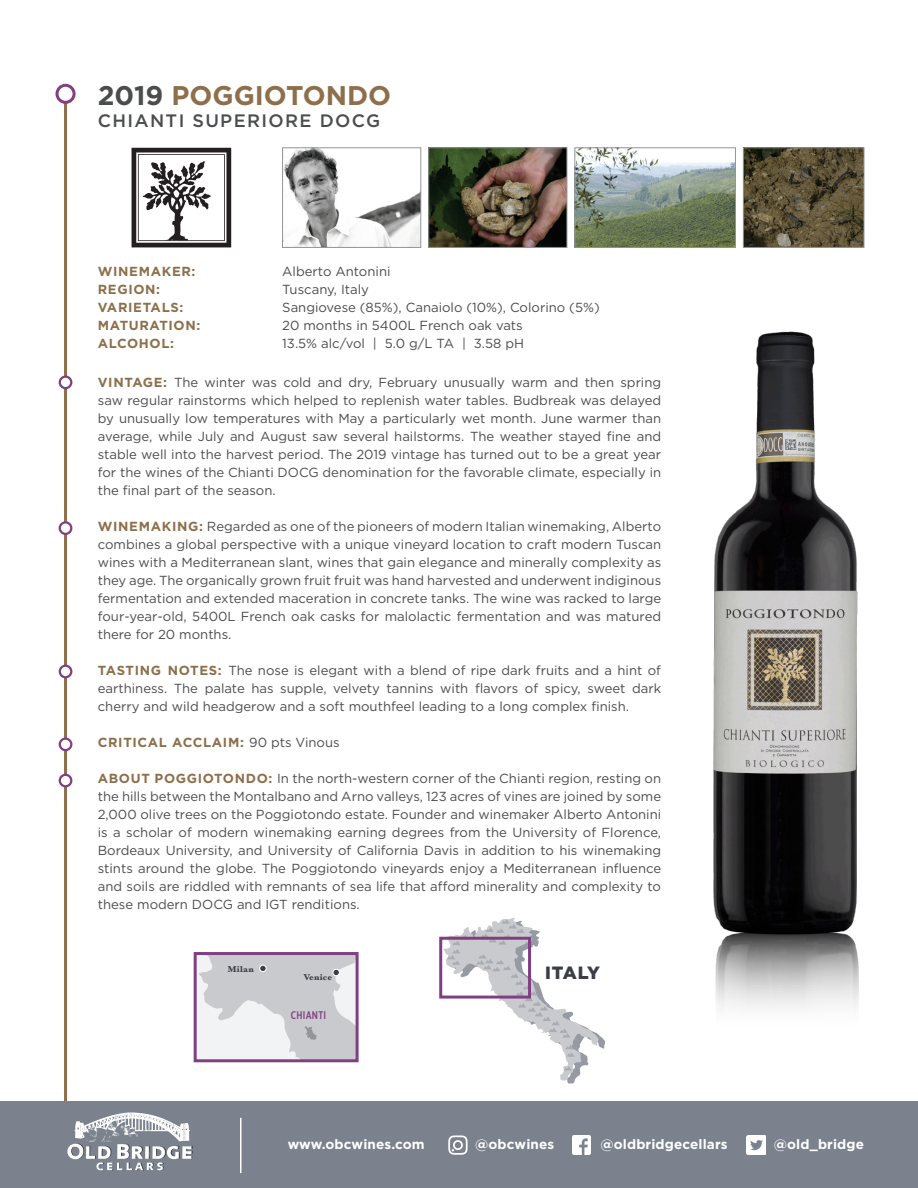
<style>
.page{position:relative;width:918px;height:1188px;background:#fff}
.page>*{position:absolute;margin:0;border:0;box-sizing:border-box;transform-origin:0 0}
.t1{font:700 27px "Gotham";color:#8d6f4b}
.t2{font:500 18px "Gotham";letter-spacing:.075em;color:#4b4c4d}
.t3{font:900 17.7px "Gotham";letter-spacing:.005em;color:#3b3e46}
.space{font:700 13.5px "Gotham";letter-spacing:.01em;color:#fff}
.Tasting_Notes_Paragr{font:13.2px/18px "Gotham";color:#4b4c4d;text-align:justify}
.Tasting_Notes_Paragr-2{font:700 13.2px "Gotham";letter-spacing:.05em;color:#8d6f4b}
.t4{font:500 11.1px "Gotham X Narrow";letter-spacing:.025em;color:#813f83}
.t5{font:700 8.85px "Baskerville";letter-spacing:.025em;color:#3b3e46}
.s1{color:#4b4c4d}
.s2{font-weight:700;color:#8d6f4b}
.s3{font-weight:400;color:#4b4c4d}
</style>
<div class="page">
<svg style="left:132px;top:148px;width:99px;height:99px"></svg>
<hr style="left:64px;top:85px;width:3px;height:1026px;background:#8d6f4b">
<img style="left:284px;top:149px;width:135px;height:97px">
<div style="left:282px;top:147px;width:139px;height:101px;border:1px solid #939598"></div>
<img style="left:576px;top:149px;width:158px;height:97px">
<div style="left:574px;top:147px;width:162px;height:101px;border:1px solid #939598"></div>
<img style="left:430px;top:149px;width:135px;height:97px">
<div style="left:428px;top:147px;width:139px;height:101px;border:1px solid #939598"></div>
<div style="left:57px;top:85px;width:17px;height:17px;background:#fff;border-radius:50%"></div>
<div style="left:56px;top:84px;width:20px;height:20px;border:3px solid #813f83;border-radius:50%"></div>
<img style="left:745px;top:149px;width:117px;height:97px">
<div style="left:743px;top:147px;width:121px;height:101px;border:1px solid #939598"></div>
<div style="left:60px;top:522px;width:11px;height:12px;background:#fff;border-radius:50%"></div>
<div style="left:59px;top:521px;width:13px;height:14px;border:2px solid #813f83;border-radius:50%"></div>
<div style="left:60px;top:739px;width:11px;height:11px;background:#fff;border-radius:50%"></div>
<div style="left:59px;top:737px;width:13px;height:14px;border:2px solid #813f83;border-radius:50%"></div>
<div style="left:60px;top:775px;width:11px;height:11px;background:#fff;border-radius:50%"></div>
<div style="left:59px;top:774px;width:13px;height:13px;border:2px solid #813f83;border-radius:50%"></div>
<div style="left:60px;top:377px;width:11px;height:11px;background:#fff;border-radius:50%"></div>
<div style="left:59px;top:376px;width:13px;height:13px;border:2px solid #813f83;border-radius:50%"></div>
<div style="left:60px;top:666px;width:11px;height:11px;background:#fff;border-radius:50%"></div>
<div style="left:59px;top:665px;width:13px;height:13px;border:2px solid #813f83;border-radius:50%"></div>
<div style="left:194px;top:952px;width:165px;height:110px;border:3px solid #813f83"></div>
<svg style="left:443px;top:918px;width:162px;height:166px"></svg>
<svg style="left:199px;top:954px;width:158px;height:107px"></svg>
<div style="left:439px;top:937px;width:92px;height:62px;border:3px solid #813f83"></div>
<div style="left:260px;top:965px;width:6px;height:7px;background:#3b3e46;border-radius:50%"></div>
<div style="left:259px;top:965px;width:8px;height:7px;border:1px solid #fff;border-radius:50%"></div>
<div style="left:333px;top:969px;width:6px;height:7px;background:#3b3e46;border-radius:50%"></div>
<div style="left:332px;top:969px;width:8px;height:7px;border:1px solid #fff;border-radius:50%"></div>
<div style="left:0;top:1102px;width:918px;height:86px;background:#7b828d"></div>
<img style="left:572px;top:1136px;width:19px;height:18px">
<img style="left:747px;top:1135px;width:19px;height:20px">
<svg style="left:448px;top:1135px;width:20px;height:20px"></svg>
<svg style="left:67px;top:1145px;width:4px;height:13px"></svg>
<img style="left:74px;top:1112px;width:115px;height:30px">
<img style="left:71px;top:1144px;width:122px;height:27px">
<hr style="left:240px;top:1118px;width:2px;height:55px;background:#fff">
<img style="left:713px;top:331px;width:145px;height:600px">
<img style="left:715px;top:931px;width:144px;height:78px">
<p class="t1" style="left:98px;top:79px;width:295px"><span class="s1">2019</span> POGGIOTONDO</p>
<p class="t2" style="left:98px;top:110px;width:284px">CHIANTI SUPERIORE DOCG</p>
<p class="Tasting_Notes_Paragr-2" style="left:98px;top:263px;width:99px">WINEMAKER:</p>
<p class="Tasting_Notes_Paragr" style="left:282px;top:262px;width:110px">Alberto Antonini</p>
<p class="Tasting_Notes_Paragr-2" style="left:98px;top:281px;width:64px">REGION:</p>
<p class="Tasting_Notes_Paragr" style="left:282px;top:280px;width:88px">Tuscany, Italy</p>
<p class="Tasting_Notes_Paragr-2" style="left:98px;top:299px;width:87px">VARIETALS:</p>
<p class="Tasting_Notes_Paragr" style="left:282px;top:298px;width:319px">Sangiovese (85%), Canaiolo (10%), Colorino (5%)</p>
<p class="Tasting_Notes_Paragr-2" style="left:98px;top:317px;width:104px">MATURATION:</p>
<p class="Tasting_Notes_Paragr" style="left:282px;top:316px;width:242px">20 months in 5400L French oak vats</p>
<p class="Tasting_Notes_Paragr-2" style="left:98px;top:335px;width:78px">ALCOHOL:</p>
<p class="Tasting_Notes_Paragr" style="left:282px;top:334px;width:243px">13.5% alc/vol | 5.0 g/L TA | 3.58 pH</p>
<p class="Tasting_Notes_Paragr" style="left:98px;top:373px;width:565px"><span class="s2">VINTAGE:</span> The winter was cold and dry, February unusually warm and then spring saw regular rainstorms which helped to replenish water tables. Budbreak was delayed by unusually low temperatures with May a particularly wet month. June warmer than average, while July and August saw several hailstorms. The weather stayed fine and stable well into the harvest period. The 2019 vintage has turned out to be a great year for the wines of the Chianti DOCG denomination for the favorable climate, especially in the final part of the season.</p>
<p class="Tasting_Notes_Paragr" style="left:98px;top:517px;width:565px"><span class="s2">WINEMAKING:</span> Regarded as one of the pioneers of modern Italian winemaking, Alberto combines a global perspective with a unique vineyard location to craft modern Tuscan wines with a Mediterranean slant, wines that gain elegance and minerally complexity as they age. The organically grown fruit fruit was hand harvested and underwent indiginous</p>
<p class="Tasting_Notes_Paragr" style="left:98px;top:589px;width:565px">fermentation and extended maceration in concrete tanks. The wine was racked to large</p>
<p class="Tasting_Notes_Paragr" style="left:98px;top:607px;width:565px">four-year-old, 5400L French oak casks for malolactic fermentation and was matured there for 20 months.</p>
<p class="Tasting_Notes_Paragr" style="left:98px;top:661px;width:565px"><span class="s2">TASTING NOTES:</span> The nose is elegant with a blend of ripe dark fruits and a hint of earthiness. The palate has supple, velvety tannins with flavors of spicy, sweet dark cherry and wild headgerow and a soft mouthfeel leading to a long complex finish.</p>
<p class="Tasting_Notes_Paragr-2" style="left:98px;top:734px;width:243px">CRITICAL ACCLAIM: <span class="s3">90 pts Vinous</span></p>
<p class="Tasting_Notes_Paragr" style="left:98px;top:769px;width:565px"><span class="s2">ABOUT POGGIOTONDO:</span> In the north-western corner of the Chianti region, resting on the hills between the Montalbano and Arno valleys, 123 acres of vines are joined by some 2,000 olive trees on the Poggiotondo estate. Founder and winemaker Alberto Antonini is a scholar of modern winemaking earning degrees from the University of Florence, Bordeaux University, and University of California Davis in addition to his winemaking stints around the globe. The Poggiotondo vineyards enjoy a Mediterranean influence and soils are riddled with remnants of sea life that afford minerality and complexity to these modern DOCG and IGT renditions.</p>
<p class="t5" style="left:228px;top:962px;width:27px">Milan</p>
<p class="t5" style="left:304px;top:971px;width:30px">Venice</p>
<p class="t4" style="left:291px;top:1008px;width:37px">CHIANTI</p>
<p class="t3" style="left:545px;top:961px;width:57px">ITALY</p>
<p class="space" style="left:288px;top:1136px;width:139px">www.obcwines.com</p>
<p class="space" style="left:475px;top:1136px;width:81px">@obcwines</p>
<p class="space" style="left:600px;top:1136px;width:129px">@oldbridgecellars</p>
<p class="space" style="left:774px;top:1136px;width:92px">@old_bridge</p>
</div>
